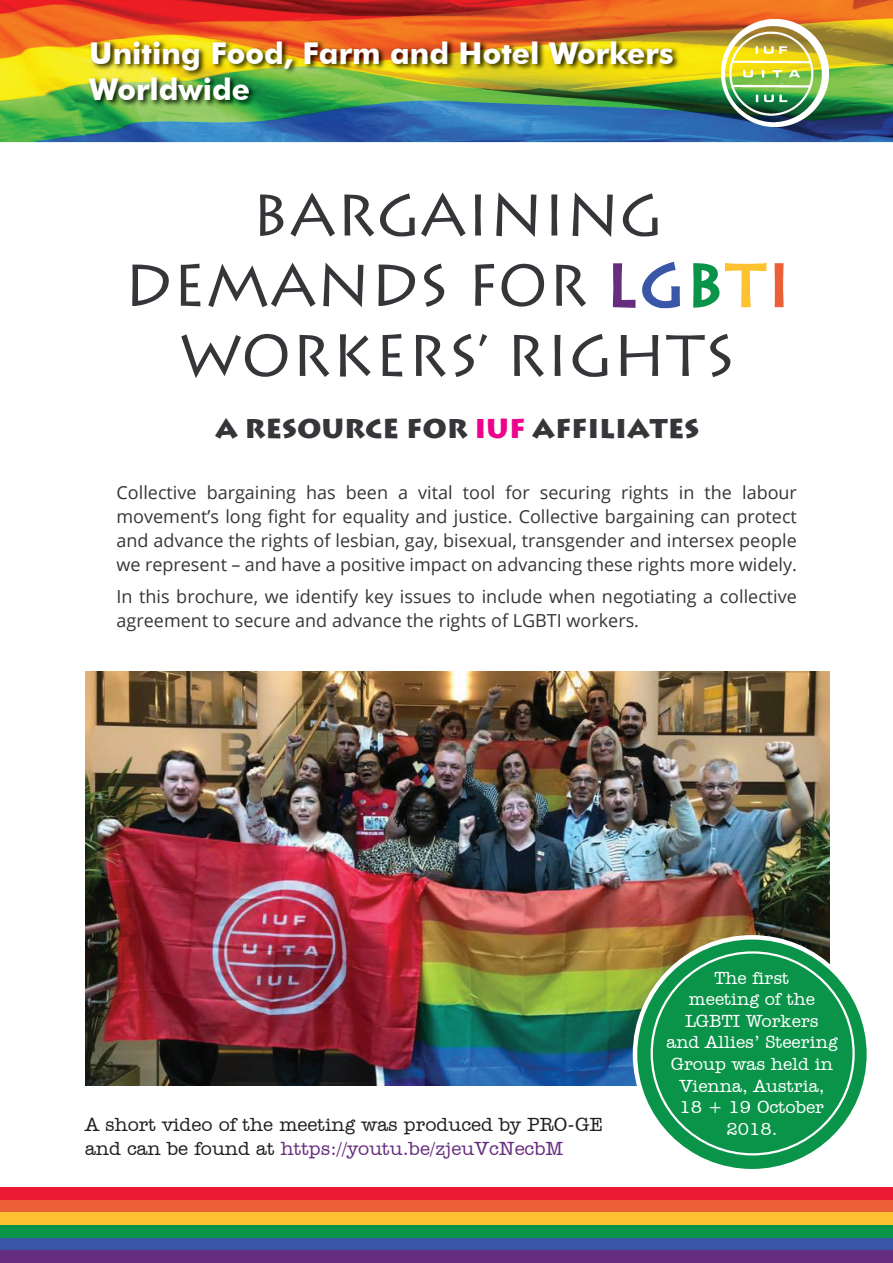
<style>
.page{position:relative;width:893px;height:1263px;background:#fff}
.page>*{position:absolute;margin:0;border:0;box-sizing:border-box;transform-origin:0 0}
.t1{font:58.5px/70.2px "Lithograph";color:#363539;text-align:center}
.t2{font:700 30px/36px "Futura BT";color:#fff}
.t3{font:700 27px "Lithograph";color:#363539}
.t4{font:500 19.5px/23.4px "Amer Typewriter IT Cby BT";color:#231f20}
.t5{font:18px/24px "Open Sans";color:#363539;text-align:justify}
.t6{font:500 18px/21.6px "Amer Typewriter IT Cby BT";color:#fff;text-align:center}
.s1{color:#662d7e}
.s2{color:#3957a6}
.s3{color:#0a9449}
.s4{color:#fec231}
.s5{color:#eb6037}
.s6{color:#ed028c}
</style>
<div class="page">
<svg style="left:612px;top:261px;width:68px;height:48px"></svg>
<svg style="left:693px;top:262px;width:91px;height:46px"></svg>
<div style="left:0;top:1200px;width:893px;height:12px;background:#eb6037"></div>
<div style="left:0;top:1212px;width:893px;height:13px;background:#fec231"></div>
<div style="left:0;top:1225px;width:893px;height:13px;background:#0a9449"></div>
<div style="left:0;top:1238px;width:893px;height:13px;background:#3957a6"></div>
<div style="left:0;top:1251px;width:893px;height:12px;background:#662d7e"></div>
<div style="left:0;top:1187px;width:893px;height:13px;background:#ed1a33"></div>
<img style="left:85px;top:672px;width:744px;height:413px">
<div style="left:635px;top:937px;width:234px;height:234px;background:#0a9449;border-radius:50%"></div>
<img style="left:0;top:0;width:893px;height:142px">
<img style="left:88px;top:39px;width:592px;height:68px">
<img style="left:721px;top:19px;width:107px;height:108px">
<h2 class="t2" style="left:89px;top:35px;width:586px">Uniting Food, Farm and Hotel Workers<br>Worldwide</h2>
<h1 class="t1" style="left:124px;top:180px;width:668px">BARGAINING<br>DEMANDS FOR <span class="s1">L</span><span class="s2">G</span><span class="s3">B</span><span class="s4">T</span><span class="s5">I<br></span>WORKERS’ RIGHTS</h1>
<h3 class="t3" style="left:215px;top:412px;width:486px">A RESOURCE FOR <span class="s6">IUF</span> AFFILIATES</h3>
<p class="t5" style="left:117px;top:480px;width:682px">Collective bargaining has been a vital tool for securing rights in the labour movement’s long fight for equality and justice. Collective bargaining can protect and advance the rights of lesbian, gay, bisexual, transgender and intersex people we represent – and have a positive impact on advancing these rights more widely.</p>
<p class="t5" style="left:117px;top:584px;width:682px">In this brochure, we identify key issues to include when negotiating a collective agreement to secure and advance the rights of LGBTI workers.</p>
<p class="t4" style="left:85px;top:1112px;width:520px">A short video of the meeting was produced by PRO-GE and can be found at <span class="s1">https://youtu.be/zjeuVcNecbM</span></p>
<p class="t6" style="left:666px;top:966px;width:173px">The first<br>meeting of the<br>LGBTI Workers and Allies’ Steering<br>Group was held in<br>Vienna, Austria,<br>18 + 19 October<br>2018.</p>
</div>
